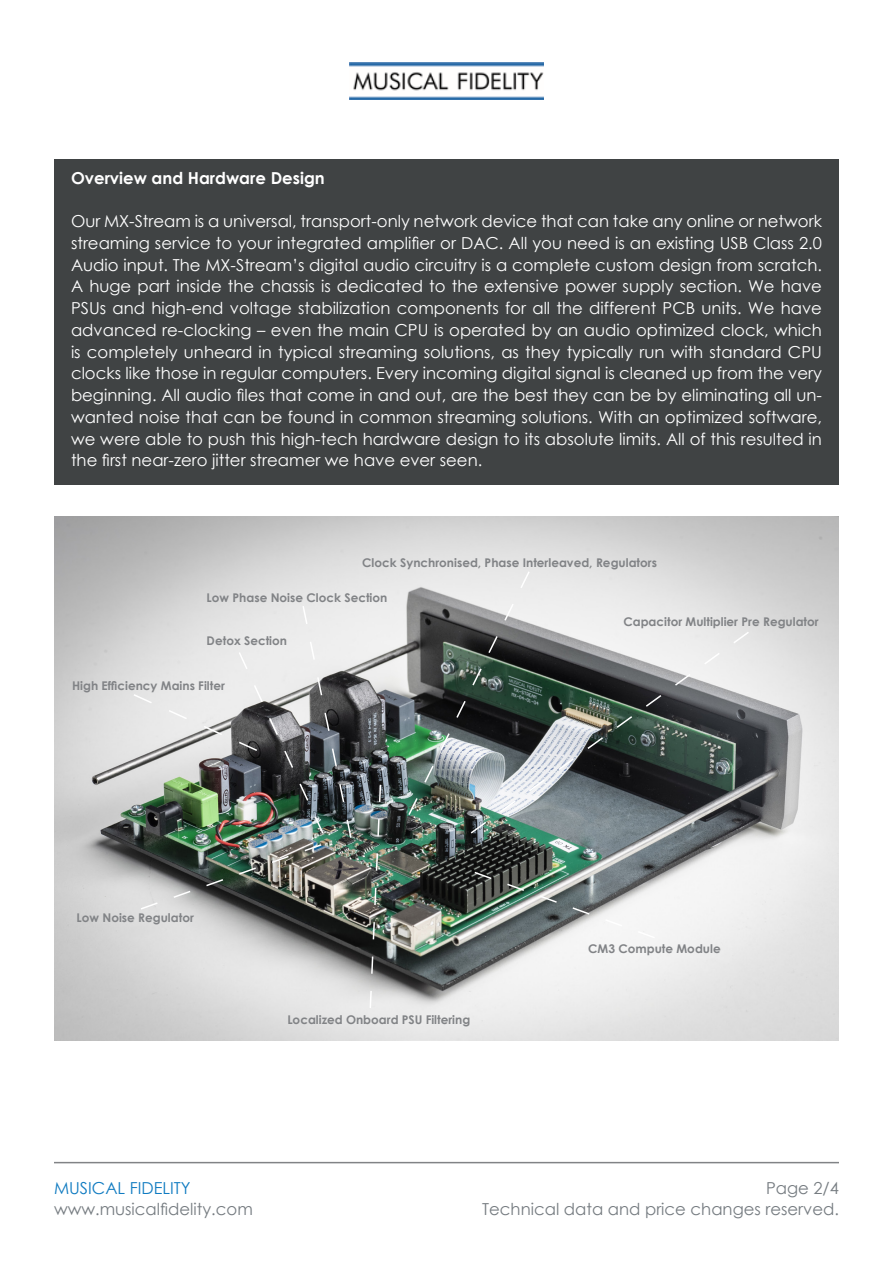
<style>
.page{position:relative;width:893px;height:1263px;background:#fff}
.page>*{position:absolute;margin:0;border:0;box-sizing:border-box;transform-origin:0 0}
.t1{font:16.5px/21.8px "Century Gothic";color:#fff;text-align:justify}
.t2{font:16.5px/21px "Century Gothic";color:#767c81;text-align:right}
.t3{font:700 16.5px "Century Gothic";color:#fff}
.t4{font:16.5px "Century Gothic";color:#107bc1}
.t5{font:700 12px "Century Gothic";color:#818386}
</style>
<div class="page">
<hr style="left:54px;top:1162px;width:785px;height:1px;background:#818386">
<img style="left:350px;top:63px;width:193px;height:37px">
<div style="left:54px;top:159px;width:785px;height:326px;background:#404344"></div>
<img style="left:54px;top:517px;width:785px;height:523px">
<svg style="left:473px;top:870px;width:183px;height:69px"></svg>
<img style="left:407px;top:570px;width:124px;height:247px">
<svg style="left:469px;top:630px;width:281px;height:205px;background:#6c7574"></svg>
<img style="left:369px;top:783px;width:13px;height:227px">
<img style="left:132px;top:604px;width:221px;height:307px">
<p class="t3" style="left:71px;top:165px;width:255px">Overview and Hardware Design</p>
<p class="t1" style="left:71px;top:210px;width:752px">Our MX-Stream is a universal, transport-only network device that can take any online or network streaming service to your integrated amplifier or DAC. All you need is an existing USB Class 2.0<br>Audio input. The MX-Stream’s digital audio circuitry is a complete custom design from scratch.<br>A huge part inside the chassis is dedicated to the extensive power supply section. We have PSUs and high-end voltage stabilization components for all the different PCB units. We have advanced re-clocking – even the main CPU is operated by an audio optimized clock, which is completely unheard in typical streaming solutions, as they typically run with standard CPU clocks like those in regular computers. Every incoming digital signal is cleaned up from the very beginning. All audio files that come in and out, are the best they can be by eliminating all un&shy;wanted noise that can be found in common streaming solutions. With an optimized software, we were able to push this high-tech hardware design to its absolute limits. All of this resulted in the first near-zero jitter streamer we have ever seen.</p>
<p class="t5" style="left:362px;top:553px;width:296px">Clock Synchronised, Phase Interleaved, Regulators</p>
<p class="t5" style="left:207px;top:589px;width:182px">Low Phase Noise Clock Section</p>
<p class="t5" style="left:207px;top:631px;width:82px">Detox Section</p>
<p class="t5" style="left:72px;top:676px;width:154px">High Efficiency Mains Filter</p>
<p class="t5" style="left:623px;top:613px;width:197px">Capacitor Multiplier Pre Regulator</p>
<p class="t5" style="left:77px;top:908px;width:119px">Low Noise Regulator</p>
<p class="t5" style="left:287px;top:1010px;width:184px">Localized Onboard PSU Filtering</p>
<p class="t5" style="left:588px;top:939px;width:134px">CM3 Compute Module</p>
<p class="t4" style="left:54px;top:1176px;width:138px">MUSICAL FIDELITY</p>
<p class="t2" style="left:54px;top:1198px;width:200px">www.musicalfidelity.com</p>
<p class="t2" style="left:482px;top:1177px;width:358px">Page 2/4<br>Technical data and price changes reserved.</p>
</div>
